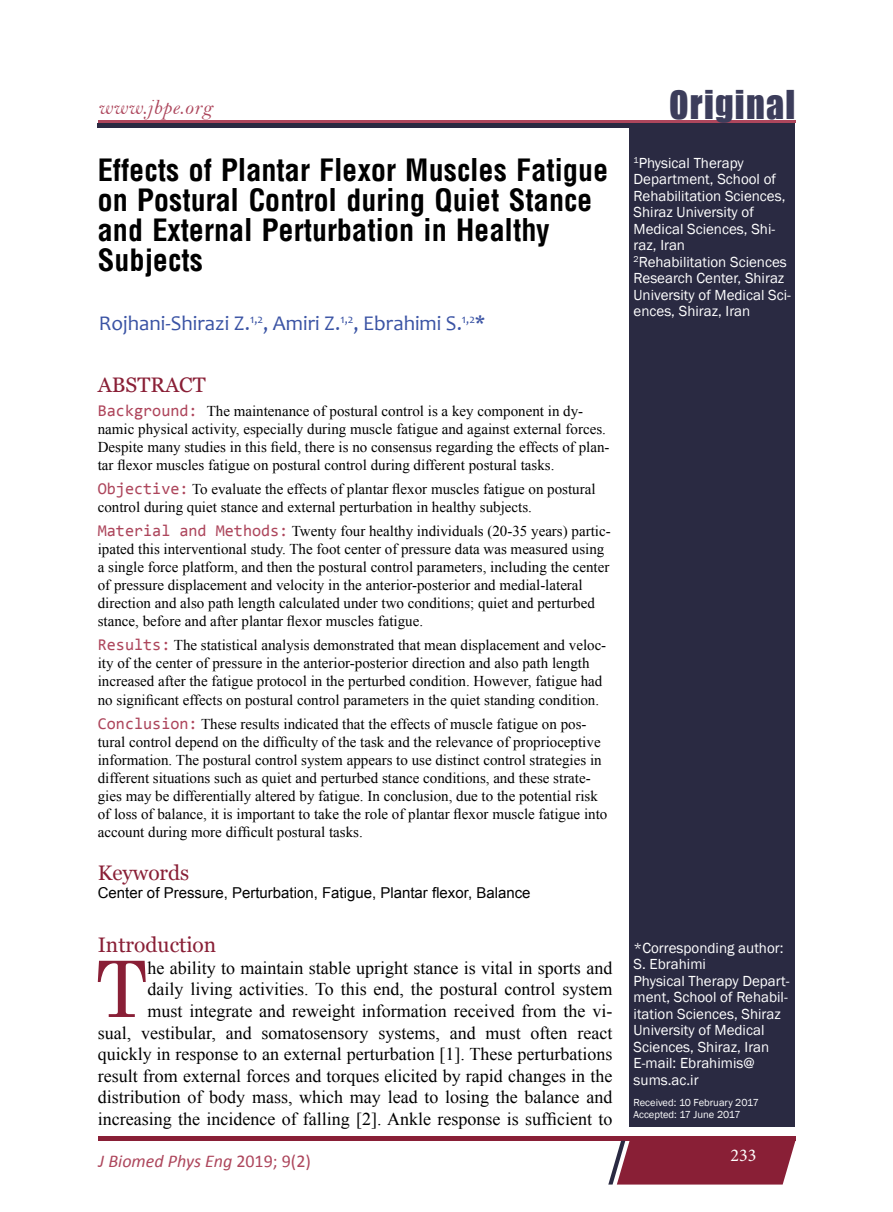
<style>
.page{position:relative;width:893px;height:1212px;background:#fff}
.page>*{position:absolute;margin:0;border:0;box-sizing:border-box;transform-origin:0 0}
.t1{font:77.85px "Century Schoolbook";color:#891f36}
.t2{font:40.5px "Billboard";letter-spacing:.03em;color:#3c3d5b}
.t3{font:700 30px/30px "Arena Condensed";color:#000}
.t4{font:21px "Candara";color:#3a53a4}
.t5{font:21px "Georgia";color:#891f36}
.t6{font:21px "Bell MT Italic";letter-spacing:.03em;color:#ad465c}
.t7{font:18px/21.6px "Times New Roman";color:#000;text-align:right}
.t8{font:italic 18px "Calibri";color:#ad465c}
.t9{font:18px "Minion Pro";color:#fff}
.t10{font:15px/18px "Times New Roman";color:#000}
.t11{font:15px/16.5px "Franklin Gothic";color:#fff}
.t12{font:15px "Arial";color:#000}
.t13{font:10.5px/12px "Franklin Gothic";color:#fff}
.s1{font-family:"Consolas";font-size:16.5px;color:#ae455b}
.s2{font-family:"Consolas";font-size:16.5px;color:#ad465c}
.s3{font-style:normal}
</style>
<div class="page">
<div style="left:98px;top:1136px;width:697px;height:5px;background:#891f36"></div>
<svg style="left:608px;top:1141px;width:187px;height:43px;background:#913348"></svg>
<hr style="left:98px;top:120px;width:698px;height:2px;background:#ad465c">
<div style="left:629px;top:126px;width:166px;height:1001px;background:#2a2a42"></div>
<div style="left:98px;top:123px;width:697px;height:5px;background:#2a2a42"></div>
<h3 class="t6" style="left:98px;top:94px;width:116px">www.jbpe.org</h3>
<h3 class="t3" style="left:98px;top:155px;width:512px">Effects of Plantar Flexor Muscles Fatigue on Postural Control during Quiet Stance and External Perturbation in Healthy<br>Subjects</h3>
<h3 class="t4" style="left:99px;top:310px;width:388px">Rojhani-Shirazi Z.<sup>1,2</sup>, Amiri Z.<sup>1,2</sup>, Ebrahimi S.<sup>1,2</sup>*</h3>
<h3 class="t5" style="left:98px;top:372px;width:109px">ABSTRACT</h3>
<p class="t10" style="left:98px;top:402px;width:513px"><span class="s1">Background:</span> The maintenance of postural control is a key component in dy&shy;namic physical activity, especially during muscle fatigue and against external forces.<br>Despite many studies in this field, there is no consensus regarding the effects of plan&shy;tar flexor muscles fatigue on postural control during different postural tasks.</p>
<p class="t10" style="left:98px;top:480px;width:499px"><span class="s2">Objective:</span> To evaluate the effects of plantar flexor muscles fatigue on postural control during quiet stance and external perturbation in healthy subjects.</p>
<p class="t10" style="left:98px;top:522px;width:514px"><span class="s2">Material and Methods:</span> Twenty four healthy individuals (20-35 years) partic&shy;ipated this interventional study. The foot center of pressure data was measured using a single force platform, and then the postural control parameters, including the center of pressure displacement and velocity in the anterior-posterior and medial-lateral direction and also path length calculated under two conditions; quiet and perturbed stance, before and after plantar flexor muscles fatigue.</p>
<p class="t10" style="left:98px;top:636px;width:510px"><span class="s2">Results:</span> The statistical analysis demonstrated that mean displacement and veloc&shy;ity of the center of pressure in the anterior-posterior direction and also path length increased after the fatigue protocol in the perturbed condition. However, fatigue had no significant effects on postural control parameters in the quiet standing condition.</p>
<p class="t10" style="left:98px;top:714px;width:511px"><span class="s2">Conclusion:</span> These results indicated that the effects of muscle fatigue on pos&shy;tural control depend on the difficulty of the task and the relevance of proprioceptive information. The postural control system appears to use distinct control strategies in different situations such as quiet and perturbed stance conditions, and these strate&shy;gies may be differentially altered by fatigue. In conclusion, due to the potential risk of loss of balance, it is important to take the role of plantar flexor muscle fatigue into account during more difficult postural tasks.</p>
<h3 class="t5" style="left:98px;top:860px;width:93px">Keywords</h3>
<p class="t12" style="left:98px;top:883px;width:434px">Center of Pressure, Perturbation, Fatigue, Plantar flexor, Balance</p>
<h3 class="t5" style="left:98px;top:932px;width:120px">Introduction</h3>
<h1 class="t1" style="left:96px;top:940px;width:53px">T</h1>
<p class="t7" style="left:98px;top:957px;width:516px">he ability to maintain stable upright stance is vital in sports and<br>daily living activities. To this end, the postural control system<br>must integrate and reweight information received from the vi-<br>sual, vestibular, and somatosensory systems, and must often react quickly in response to an external perturbation [1]. These perturbations result from external forces and torques elicited by rapid changes in the distribution of body mass, which may lead to losing the balance and increasing the incidence of falling [2]. Ankle response is sufficient to</p>
<p class="t8" style="left:99px;top:1148px;width:214px">J Biomed Phys Eng <span class="s3">2019; 9(2)</span></p>
<h2 class="t2" style="left:669px;top:83px;width:128px">Original</h2>
<p class="t11" style="left:634px;top:155px;width:159px"><sup>1</sup>Physical Therapy<br>Department, School of<br>Rehabilitation Sciences,<br>Shiraz University of<br>Medical Sciences, Shi&shy;raz, Iran<br><sup>2</sup>Rehabilitation Sciences<br>Research Center, Shiraz<br>University of Medical Sci&shy;ences, Shiraz, Iran</p>
<p class="t11" style="left:634px;top:940px;width:158px">*Corresponding author:<br>S. Ebrahimi<br>Physical Therapy Depart&shy;ment, School of Rehabil&shy;itation Sciences, Shiraz<br>University of Medical<br>Sciences, Shiraz, Iran<br>E-mail: Ebrahimis@ sums.ac.ir</p>
<p class="t13" style="left:634px;top:1096px;width:127px">Received: 10 February 2017<br>Accepted: 17 June 2017</p>
<p class="t9" style="left:730px;top:1143px;width:27px">233</p>
</div>
